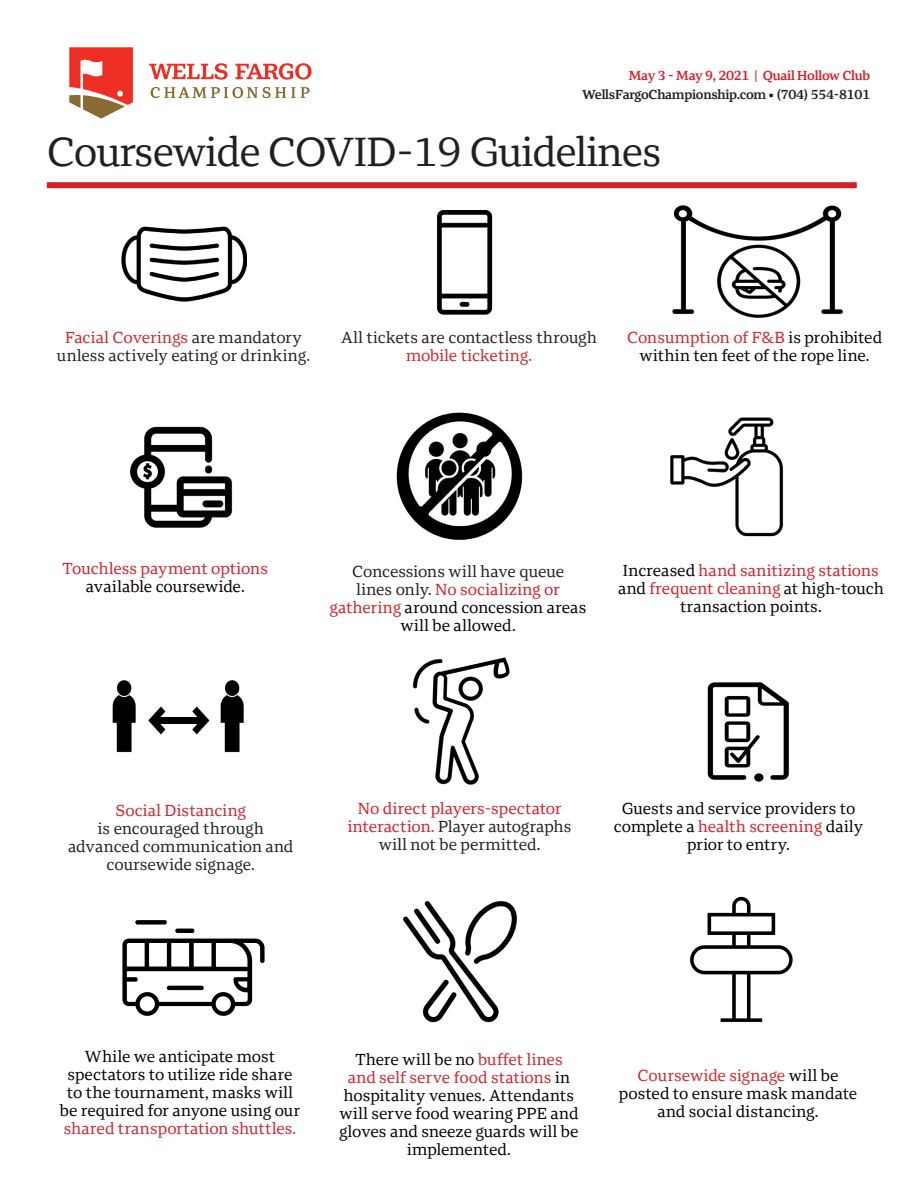
<style>
.page{position:relative;width:918px;height:1188px;background:#fff}
.page>*{position:absolute;margin:0;border:0;box-sizing:border-box;transform-origin:0 0}
.t1{font:42px "Wells Fargo Serif";letter-spacing:-.02em;color:#231f20}
.Content{font:16.5px/18px "Wells Fargo Serif";letter-spacing:.005em;color:#000;text-align:center}
.Content-2{font:16.5px/18px "Wells Fargo Serif";letter-spacing:.01em;color:#231f20;text-align:center}
.Content-3{font:16.5px/18px "Wells Fargo Serif";color:#d71e28;text-align:center}
.t2{font:600 13.5px "Wells Fargo Serif";letter-spacing:-.02em;color:#231f20}
.t3{font:600 13.5px "Wells Fargo Serif";letter-spacing:-.02em;color:#d71e28}
.s1{color:#d1232a}
.s2{color:#000}
.s3{color:#231f20}
.s4{color:#d71e28}
</style>
<div class="page">
<svg style="left:151px;top:87px;width:159px;height:11px"></svg>
<svg style="left:149px;top:63px;width:163px;height:17px"></svg>
<svg style="left:69px;top:47px;width:64px;height:72px"></svg>
<div style="left:47px;top:182px;width:810px;height:6px;background:#d71e28"></div>
<img style="left:121px;top:226px;width:126px;height:76px">
<img style="left:112px;top:680px;width:132px;height:73px">
<img style="left:707px;top:682px;width:82px;height:100px">
<img style="left:130px;top:426px;width:103px;height:101px">
<img style="left:670px;top:417px;width:113px;height:120px">
<img style="left:412px;top:657px;width:98px;height:128px">
<img style="left:396px;top:412px;width:127px;height:128px">
<img style="left:122px;top:920px;width:143px;height:96px">
<img style="left:403px;top:901px;width:114px;height:122px">
<img style="left:437px;top:210px;width:56px;height:105px">
<img style="left:690px;top:896px;width:103px;height:126px">
<img style="left:640px;top:182px;width:217px;height:136px">
<img style="left:714px;top:244px;width:92px;height:73px">
<p class="t3" style="left:629px;top:67px;width:243px">May 3 - May 9, 2021 | Quail Hollow Club</p>
<p class="t2" style="left:582px;top:87px;width:290px">WellsFargoChampionship.com • (704) 554-8101</p>
<p class="t1" style="left:47px;top:126px;width:616px">Coursewide COVID-19 Guidelines</p>
<p class="Content-2" style="left:57px;top:328px;width:255px"><span class="s1">Facial Coverings</span> are mandatory unless actively eating or drinking.</p>
<p class="Content-2" style="left:341px;top:328px;width:257px">All tickets are contactless through <span class="s1">mobile ticketing.</span></p>
<p class="Content" style="left:627px;top:329px;width:257px"><span class="s1">Consumption of F&amp;B</span> is prohibited within ten feet of the rope line.</p>
<p class="Content-3" style="left:63px;top:559px;width:207px">Touchless payment options <span class="s2">available coursewide.</span></p>
<p class="Content" style="left:330px;top:563px;width:258px"><span class="s3">Concessions will have queue<br>lines only.</span> <span class="s4">No socializing or gathering</span> around concession areas will be allowed.</p>
<p class="Content" style="left:618px;top:562px;width:267px">Increased <span class="s4">hand sanitizing stations </span>and <span class="s4">frequent cleaning</span> at high-touch transaction points.</p>
<p class="Content-2" style="left:68px;top:801px;width:227px"><span class="s1">Social Distancing<br></span>is encouraged through advanced communication and coursewide signage.</p>
<p class="Content-3" style="left:348px;top:799px;width:225px">No direct players-spectator interaction. <span class="s3">Player autographs will not be permitted</span><span class="s2">.</span></p>
<p class="Content" style="left:614px;top:800px;width:251px">Guests and service providers to complete a <span class="s4">health screening</span> daily prior to entry.</p>
<p class="Content" style="left:60px;top:1048px;width:242px">While we anticipate most spectators to utilize ride share to the tournament, masks will be required for anyone using our <span class="s1">shared transportation shuttles.</span></p>
<p class="Content" style="left:339px;top:1051px;width:241px">There will be no <span class="s1">buffet lines<br>and self serve food stations</span> in hospitality venues. Attendants will serve food wearing PPE and gloves and sneeze guards will be implemented.</p>
<p class="Content" style="left:619px;top:1067px;width:240px"><span class="s1">Coursewide signage</span> will be posted to ensure mask mandate and social distancing.</p>
</div>
